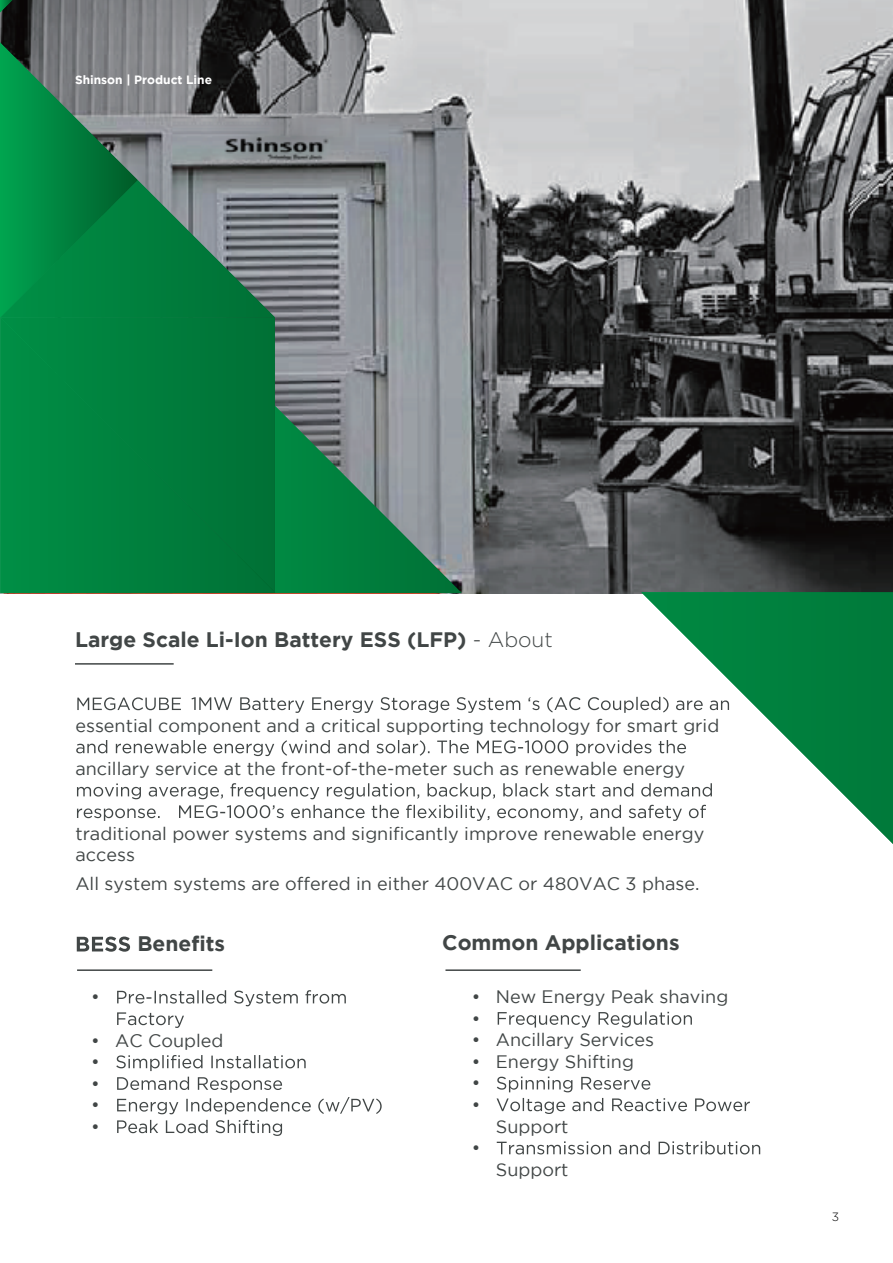
<style>
.page{position:relative;width:893px;height:1263px;background:#fff}
.page>*{position:absolute;margin:0;border:0;box-sizing:border-box;transform-origin:0 0}
.t1{font:700 21px "Gotham";color:#414646}
.t2{font:18px/21.6px "Gotham";color:#414646}
.t3{font:700 12px "Gotham";color:#fff}
.t4{font:300 12px "Gotham";color:#030303}
.s1{font-style:inherit}
.s2{font-weight:300}
</style>
<div class="page">
<img style="left:0;top:0;width:892px;height:594px">
<svg style="left:641px;top:592px;width:252px;height:252px"></svg>
<svg style="left:0;top:0;width:12px;height:12px"></svg>
<hr style="left:75px;top:663px;width:99px;height:2px;background:#414646">
<svg style="left:498px;top:1011px;width:194px;height:16px"></svg>
<svg style="left:497px;top:1076px;width:153px;height:16px"></svg>
<svg style="left:497px;top:1098px;width:253px;height:16px"></svg>
<svg style="left:497px;top:1141px;width:263px;height:13px"></svg>
<svg style="left:77px;top:936px;width:53px;height:16px"></svg>
<svg style="left:117px;top:990px;width:229px;height:16px"></svg>
<svg style="left:117px;top:1012px;width:67px;height:16px"></svg>
<svg style="left:116px;top:1055px;width:190px;height:16px"></svg>
<svg style="left:117px;top:1077px;width:265px;height:37px"></svg>
<svg style="left:117px;top:1120px;width:165px;height:16px"></svg>
<hr style="left:77px;top:969px;width:135px;height:2px;background:#414646">
<hr style="left:445px;top:969px;width:136px;height:2px;background:#414646">
<svg style="left:0;top:42px;width:275px;height:275px;background:#3b7f5e"></svg>
<svg style="left:275px;top:369px;width:187px;height:224px;background:#518971"></svg>
<svg style="left:192px;top:697px;width:537px;height:16px"></svg>
<svg style="left:76px;top:740px;width:610px;height:16px"></svg>
<svg style="left:77px;top:783px;width:635px;height:16px"></svg>
<svg style="left:77px;top:805px;width:629px;height:16px"></svg>
<svg style="left:0;top:317px;width:275px;height:276px;background:#007f3d"></svg>
<svg style="left:77px;top:697px;width:104px;height:13px"></svg>
<p class="t3" style="left:75px;top:73px;width:139px">Shinson | Product Line</p>
<p class="t1" style="left:75px;top:627px;width:479px">Large Scale Li-Ion Battery <span class="s1">ESS (LFP)</span> <span class="s2">- About</span></p>
<p class="t2" style="left:75px;top:714px;width:645px">essential component and a critical supporting technology for smart grid</p>
<p class="t2" style="left:75px;top:757px;width:611px">ancillary service at the front-of-the-meter such as renewable energy</p>
<p class="t2" style="left:75px;top:822px;width:630px">traditional power systems and significantly improve renewable energy access</p>
<p class="t2" style="left:75px;top:873px;width:626px">All system systems are offered in either 400VAC or 480VAC 3 phase.</p>
<p class="t1" style="left:137px;top:932px;width:89px">Benefits</p>
<p class="t2" style="left:91px;top:986px;width:10px">•</p>
<p class="t2" style="left:91px;top:1029px;width:134px">• AC Coupled •<br>•<br>•<br>•</p>
<p class="t1" style="left:442px;top:930px;width:239px">Common Applications</p>
<p class="t2" style="left:472px;top:985px;width:258px">• New Energy Peak shaving •</p>
<p class="t2" style="left:472px;top:1029px;width:184px">• Ancillary Services</p>
<p class="t2" style="left:472px;top:1050px;width:164px">• Energy Shifting</p>
<p class="t2" style="left:472px;top:1072px;width:10px">•</p>
<p class="t2" style="left:472px;top:1093px;width:10px">•</p>
<p class="t2" style="left:496px;top:1115px;width:74px">Support</p>
<p class="t2" style="left:472px;top:1137px;width:10px">•</p>
<p class="t2" style="left:496px;top:1158px;width:74px">Support</p>
<p class="t4" style="left:832px;top:1209px;width:9px">3</p>
</div>
